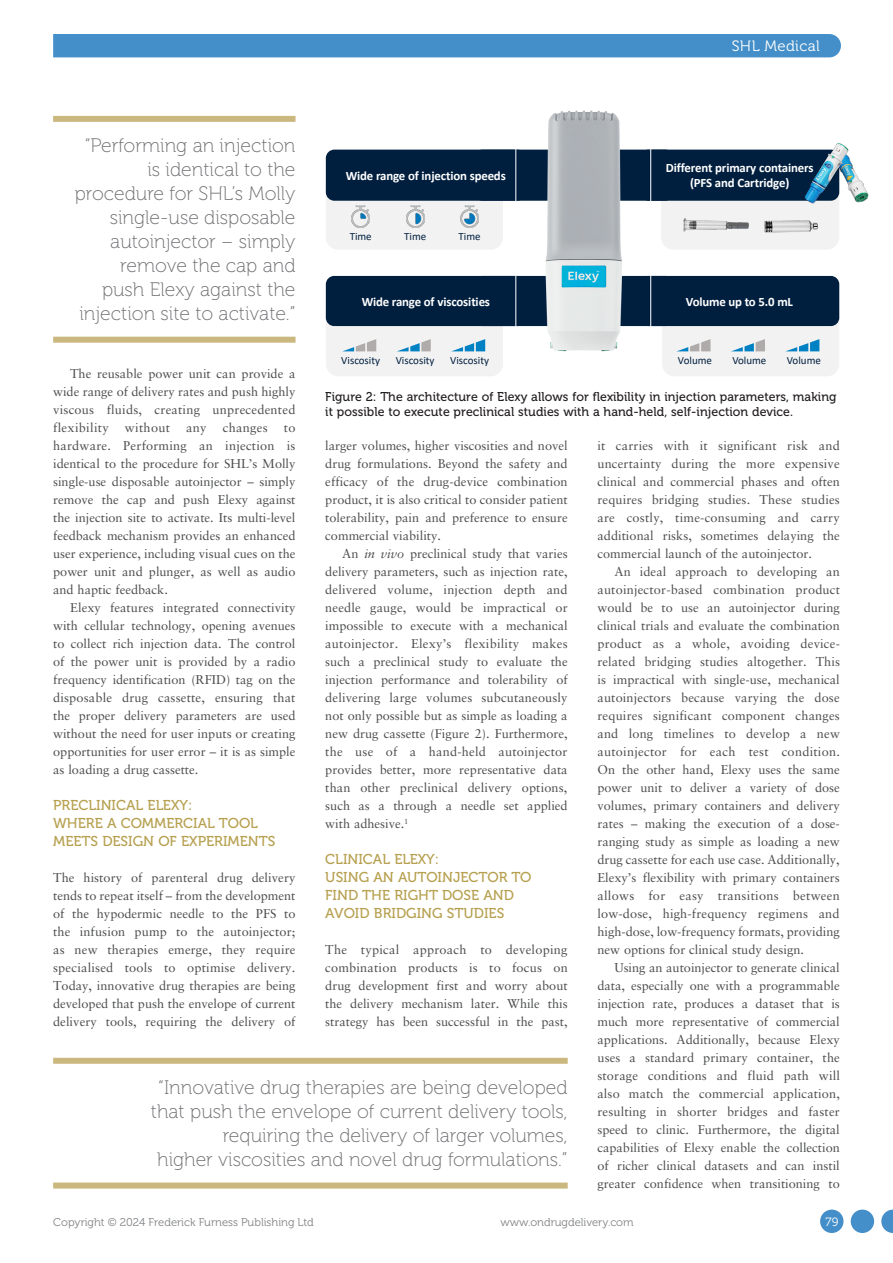
<style>
.page{position:relative;width:893px;height:1263px;background:#fff}
.page>*{position:absolute;margin:0;border:0;box-sizing:border-box;transform-origin:0 0}
.MF_pullquote{font:19.5px/24px "Museo 100";color:#6c6d70;text-align:right}
.t1{font:15px "Museo 300";letter-spacing:.025em;color:#fff}
.MF_Xhead{font:14.25px/18px "Museo 500";color:#b6a04f}
.t2{font:700 12.9px/14.5px "Calibri";letter-spacing:-.01em;color:#fff;text-align:center}
.MF_body{font:12.75px/18px "Sabon LT Pro";color:#4b4c4d;text-align:justify}
.MF_body_no_indent{font:12.75px/18px "Sabon LT Pro";color:#4b4c4d;text-align:justify}
.MF_Captions{font:12.75px/15.3px "Museo 500";letter-spacing:.005em;color:#231f20}
.MF_body-2{font:12.75px "Sabon LT Pro";letter-spacing:.025em;color:#4b4c4d}
.t3{font:12px "Museo 300";color:#fff}
.t4{font:11.25px "Museo 300";color:#808285}
.t5{font:10.95px "Calibri";color:#001f3f}
.s1{font-style:italic}
</style>
<div class="page">
<div style="left:53px;top:34px;width:788px;height:23px;background:#448fc9"></div>
<div style="left:53px;top:116px;width:243px;height:6px;background:#cab87e"></div>
<div style="left:53px;top:337px;width:243px;height:6px;background:#cab87e"></div>
<div style="left:53px;top:1058px;width:515px;height:6px;background:#cab87e"></div>
<div style="left:53px;top:1182px;width:515px;height:6px;background:#cab87e"></div>
<div style="left:326px;top:301px;width:177px;height:75px;background:#f2f2f2;border-radius:13px"></div>
<div style="left:662px;top:301px;width:177px;height:75px;background:#f2f2f2;border-radius:13px"></div>
<svg style="left:343px;top:339px;width:33px;height:12px"></svg>
<svg style="left:398px;top:339px;width:33px;height:12px"></svg>
<svg style="left:452px;top:339px;width:33px;height:12px"></svg>
<svg style="left:678px;top:339px;width:32px;height:12px"></svg>
<svg style="left:732px;top:339px;width:33px;height:12px"></svg>
<svg style="left:786px;top:339px;width:33px;height:12px"></svg>
<div style="left:639px;top:276px;width:200px;height:50px;background:#001f3f;border-radius:8px"></div>
<div style="left:326px;top:276px;width:200px;height:50px;background:#001f3f;border-radius:8px"></div>
<div style="left:661px;top:174px;width:178px;height:76px;background:#f2f2f2;border-radius:13px"></div>
<div style="left:326px;top:174px;width:177px;height:76px;background:#f2f2f2;border-radius:13px"></div>
<div style="left:326px;top:150px;width:200px;height:51px;background:#001f3f;border-radius:9px"></div>
<div style="left:640px;top:150px;width:199px;height:51px;background:#001f3f;border-radius:9px"></div>
<img style="left:774px;top:142px;width:95px;height:62px">
<img style="left:764px;top:220px;width:54px;height:13px">
<img style="left:683px;top:218px;width:66px;height:14px">
<svg style="left:515px;top:149px;width:136px;height:178px"></svg>
<img style="left:522px;top:149px;width:123px;height:203px">
<img style="left:351px;top:205px;width:18px;height:22px">
<img style="left:406px;top:205px;width:18px;height:22px">
<img style="left:460px;top:205px;width:19px;height:22px">
<img style="left:543px;top:111px;width:82px;height:240px">
<svg style="left:881px;top:1209px;width:12px;height:24px"></svg>
<div style="left:851px;top:1209px;width:23px;height:24px;background:#448fc9;border-radius:50%"></div>
<div style="left:820px;top:1209px;width:23px;height:24px;background:#448fc9;border-radius:50%"></div>
<p class="MF_pullquote" style="left:75px;top:133px;width:222px">“Performing an injection is identical to the procedure for SHL’s Molly single-use disposable autoinjector – simply remove the cap and push Elexy against the injection site to activate.”</p>
<p class="t1" style="left:732px;top:37px;width:89px">SHL Medical</p>
<p class="t2" style="left:346px;top:168px;width:161px">Wide range of injection speeds</p>
<p class="t2" style="left:666px;top:161px;width:149px">Different primary containers (PFS and Cartridge)</p>
<p class="t5" style="left:350px;top:229px;width:24px">Time</p>
<p class="t5" style="left:404px;top:229px;width:24px">Time</p>
<p class="t5" style="left:459px;top:229px;width:24px">Time</p>
<p class="t2" style="left:362px;top:294px;width:130px">Wide range of viscosities</p>
<p class="t2" style="left:686px;top:294px;width:109px">Volume up to 5.0 mL</p>
<p class="t5" style="left:341px;top:353px;width:40px">Viscosity</p>
<p class="t5" style="left:396px;top:353px;width:40px">Viscosity</p>
<p class="t5" style="left:450px;top:353px;width:40px">Viscosity</p>
<p class="t5" style="left:678px;top:353px;width:36px">Volume</p>
<p class="t5" style="left:732px;top:353px;width:36px">Volume</p>
<p class="t5" style="left:787px;top:353px;width:36px">Volume</p>
<p class="MF_body" style="left:53px;top:364px;width:244px;text-indent:17px">The reusable power unit can provide a wide range of delivery rates and push highly viscous fluids, creating unprecedented flexibility</p>
<p class="MF_Captions" style="left:325px;top:389px;width:513px">Figure 2: The architecture of Elexy allows for flexibility in injection parameters, making it possible to execute preclinical studies with a hand-held, self-injection device.</p>
<p class="MF_body-2" style="left:125px;top:420px;width:47px">without</p>
<p class="MF_body" style="left:186px;top:418px;width:22px">any</p>
<p class="MF_body-2" style="left:223px;top:420px;width:47px">changes</p>
<p class="MF_body" style="left:53px;top:418px;width:244px;text-indent:231px">to hardware. Performing an injection is identical to the procedure for SHL’s Molly single-use disposable autoinjector – simply remove the cap and push Elexy against the injection site to activate. Its multi-level feedback mechanism provides an enhanced user experience, including visual cues on the power unit and plunger, as well as audio and haptic feedback.</p>
<p class="MF_body" style="left:53px;top:598px;width:244px;text-indent:17px">Elexy features integrated connectivity with cellular technology, opening avenues to collect rich injection data. The control of the power unit is provided by a radio frequency identification (RFID) tag on the disposable drug cassette, ensuring that the proper delivery parameters are used without the need for user inputs or creating opportunities for user error – it is as simple as loading a drug cassette.</p>
<p class="MF_Xhead" style="left:53px;top:796px;width:224px">PRECLINICAL ELEXY:<br>WHERE A COMMERCIAL TOOL<br>MEETS DESIGN OF EXPERIMENTS</p>
<p class="MF_body_no_indent" style="left:53px;top:868px;width:244px">The history of parenteral drug delivery tends to repeat itself – from the development of the hypodermic needle to the PFS to the infusion pump to the autoinjector; as new therapies emerge, they require specialised tools to optimise delivery.<br>Today, innovative drug therapies are being developed that push the envelope of current delivery tools, requiring the delivery of</p>
<p class="MF_body_no_indent" style="left:325px;top:436px;width:244px">larger volumes, higher viscosities and novel drug formulations. Beyond the safety and efficacy of the drug-device combination product, it is also critical to consider patient tolerability, pain and preference to ensure commercial viability.</p>
<p class="MF_body" style="left:325px;top:544px;width:244px;text-indent:17px">An <span class="s1">in vivo</span> preclinical study that varies delivery parameters, such as injection rate, delivered volume, injection depth and needle gauge, would be impractical or impossible to execute with a mechanical autoinjector. Elexy’s flexibility makes such a preclinical study to evaluate the injection performance and tolerability of delivering large volumes subcutaneously not only possible but as simple as loading a new drug cassette (Figure 2). Furthermore, the use of a hand-held autoinjector provides better, more representative data than other preclinical delivery options, such as a through a needle set applied with adhesive.<sup>1</sup></p>
<p class="MF_Xhead" style="left:325px;top:850px;width:208px">CLINICAL ELEXY:<br>USING AN AUTOINJECTOR TO<br>FIND THE RIGHT DOSE AND<br>AVOID BRIDGING STUDIES</p>
<p class="MF_body_no_indent" style="left:325px;top:940px;width:244px">The typical approach to developing combination products is to focus on drug development first and worry about the delivery mechanism later. While this strategy has been successful in the past,</p>
<p class="MF_body_no_indent" style="left:597px;top:436px;width:244px">it carries with it significant risk and uncertainty during the more expensive clinical and commercial phases and often requires bridging studies. These studies are costly, time-consuming and carry additional risks, sometimes delaying the commercial launch of the autoinjector.</p>
<p class="MF_body" style="left:597px;top:562px;width:244px;text-indent:17px">An ideal approach to developing an autoinjector-based combination product would be to use an autoinjector during clinical trials and evaluate the combination product as a whole, avoiding device&shy;related bridging studies altogether. This is impractical with single-use, mechanical autoinjectors because varying the dose requires significant component changes and long timelines to develop a new autoinjector for each test condition.<br>On the other hand, Elexy uses the same power unit to deliver a variety of dose volumes, primary containers and delivery rates – making the execution of a dose&shy;ranging study as simple as loading a new drug cassette for each use case. Additionally, Elexy’s flexibility with primary containers allows for easy transitions between low-dose, high-frequency regimens and high-dose, low-frequency formats, providing new options for clinical study design.</p>
<p class="MF_body" style="left:597px;top:958px;width:244px;text-indent:17px">Using an autoinjector to generate clinical data, especially one with a programmable injection rate, produces a dataset that is much more representative of commercial applications. Additionally, because Elexy uses a standard primary container, the storage conditions and fluid path will also match the commercial application, resulting in shorter bridges and faster speed to clinic. Furthermore, the digital capabilities of Elexy enable the collection of richer clinical datasets and can instil greater confidence when transitioning to</p>
<p class="MF_pullquote" style="left:151px;top:1075px;width:418px">“Innovative drug therapies are being developed that push the envelope of current delivery tools, requiring the delivery of larger volumes,<br>higher viscosities and novel drug formulations.”</p>
<p class="t4" style="left:53px;top:1216px;width:262px">Copyright © 2024 Frederick Furness Publishing Ltd</p>
<p class="t4" style="left:500px;top:1216px;width:135px">www.ondrugdelivery.com</p>
<p class="t3" style="left:826px;top:1215px;width:14px">79</p>
</div>
